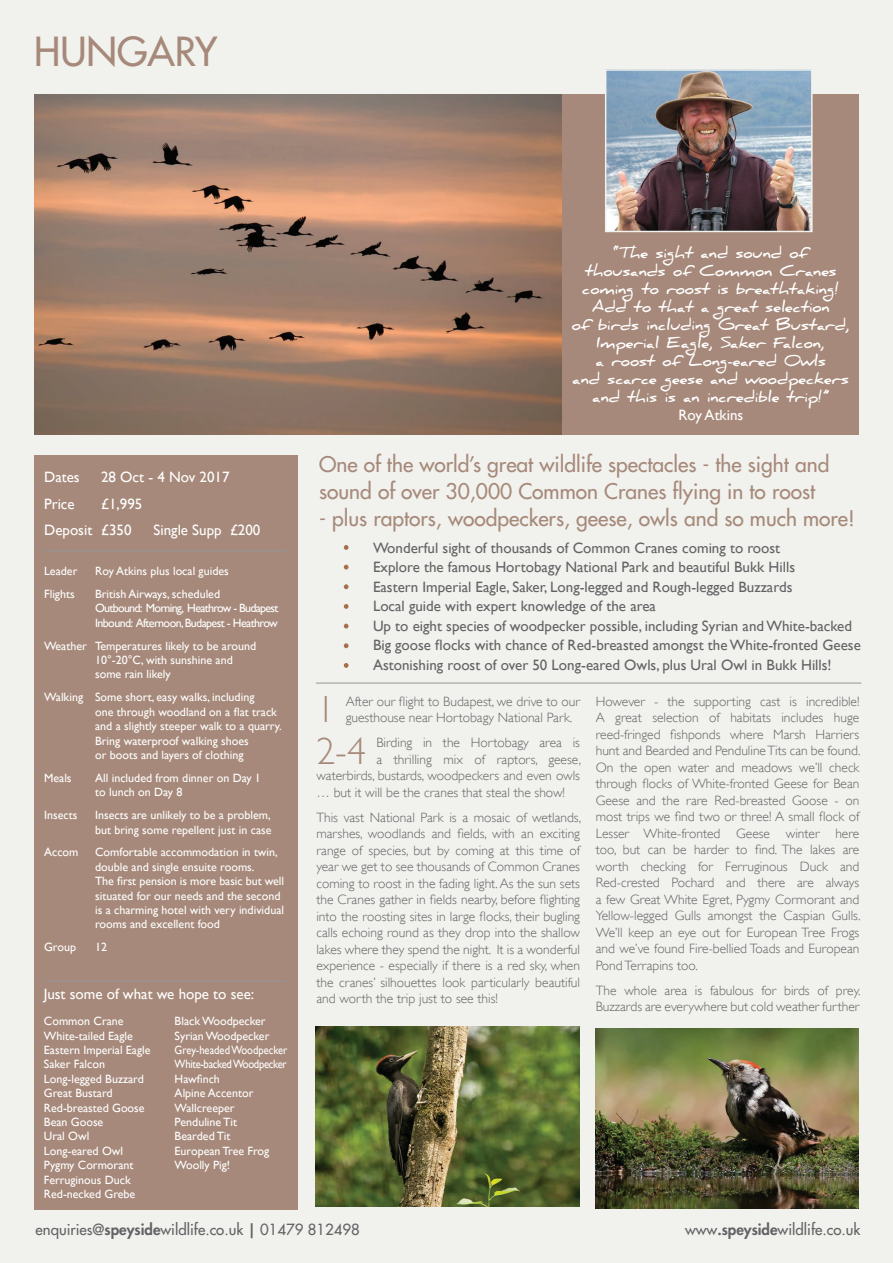
<style>
.page{position:relative;width:893px;height:1263px;background:#f1f1ed}
.page>*{position:absolute;margin:0;border:0;box-sizing:border-box;transform-origin:0 0}
.t1{font:500 39px "Futura Std";color:#a6897a}
.t2{font:300 37.65px "Gill Sans";color:#a6897a}
.t3{font:500 21px/27px "Futura Std";color:#a6897a}
.t4{font:15px/19.5px "Gill Sans";color:#636366}
.t5{font:700 15px/18px "Daniel";color:#fff;text-align:center}
.t6{font:15px "Gill Sans";color:#fff}
.t7{font:500 15px "Futura Std";color:#636366}
.t8{font:300 13.5px/16.5px "Gill Sans";color:#636366}
.t9{font:12px/14.4px "Gill Sans";color:#fff}
.t10{font:12px/14.4px "Gill Sans";letter-spacing:-.05em;color:#fff}
.t11{font:12px "Gill Sans";letter-spacing:-.025em;color:#fff;scale:.88 1}
.t12{font:12px "Gill Sans";color:#fff;scale:.88 1}
.s1{font-family:"Gill Sans";font-weight:400}
.s2{font-weight:800}
</style>
<div class="page">
<div style="left:34px;top:455px;width:264px;height:755px;background:#a6897a"></div>
<img style="left:34px;top:94px;width:528px;height:340px">
<div style="left:563px;top:94px;width:296px;height:340px;background:#a6897a"></div>
<img style="left:608px;top:72px;width:202px;height:157px">
<div style="left:605px;top:69px;width:208px;height:163px;border:2px solid #f1f1ed"></div>
<hr style="left:44px;top:551px;width:244px;height:1px;background:#939598">
<hr style="left:316px;top:683px;width:545px;height:1px;background:#939598">
<hr style="left:44px;top:981px;width:244px;height:1px;background:#939598">
<img style="left:595px;top:1029px;width:264px;height:180px">
<img style="left:316px;top:1027px;width:263px;height:180px">
<svg style="left:344px;top:663px;width:4px;height:5px"></svg>
<svg style="left:344px;top:643px;width:4px;height:5px"></svg>
<svg style="left:344px;top:624px;width:4px;height:4px"></svg>
<svg style="left:344px;top:604px;width:4px;height:5px"></svg>
<svg style="left:344px;top:584px;width:4px;height:5px"></svg>
<svg style="left:344px;top:565px;width:4px;height:4px"></svg>
<svg style="left:344px;top:545px;width:4px;height:5px"></svg>
<p class="t1" style="left:34px;top:27px;width:185px">HUNGARY</p>
<p class="t6" style="left:44px;top:468px;width:37px">Dates</p>
<p class="t6" style="left:101px;top:468px;width:130px">28 Oct - 4 Nov 2017</p>
<p class="t6" style="left:44px;top:495px;width:32px">Price</p>
<p class="t6" style="left:101px;top:495px;width:43px">£1,995</p>
<p class="t6" style="left:44px;top:522px;width:89px">Deposit £350</p>
<p class="t6" style="left:154px;top:522px;width:108px">Single Supp £200</p>
<p class="t9" style="left:44px;top:564px;width:35px">Leader</p>
<p class="t9" style="left:95px;top:564px;width:135px">Roy Atkins plus local guides</p>
<p class="t9" style="left:44px;top:586px;width:32px">Flights</p>
<p class="t10" style="left:95px;top:587px;width:185px">British Airways, scheduled<br>Outbound: Morning, Heathrow - Budapest<br>Inbound: Afternoon, Budapest - Heathrow</p>
<p class="t9" style="left:95px;top:638px;width:163px;text-indent:-51px">Weather Temperatures likely to be around<br>10°-20°C, with sunshine and some rain likely</p>
<p class="t9" style="left:95px;top:690px;width:188px;text-indent:-51px">Walking Some short, easy walks, including<br>one through woodland on a flat track and a slightly steeper walk to a quarry.<br>Bring waterproof walking shoes<br>or boots and layers of clothing</p>
<p class="t9" style="left:44px;top:770px;width:29px">Meals</p>
<p class="t9" style="left:95px;top:770px;width:167px">All included from dinner on Day 1 to lunch on Day 8</p>
<p class="t9" style="left:44px;top:808px;width:35px">Insects</p>
<p class="t9" style="left:95px;top:808px;width:178px">Insects are unlikely to be a problem, but bring some repellent just in case</p>
<p class="t9" style="left:44px;top:845px;width:36px">Accom</p>
<p class="t9" style="left:95px;top:845px;width:191px">Comfortable accommodation in twin, double and single ensuite rooms.<br>The first pension is more basic but well situated for our needs and the second is a charming hotel with very individual rooms and excellent food</p>
<p class="t9" style="left:44px;top:940px;width:33px">Group</p>
<p class="t9" style="left:95px;top:940px;width:13px">12</p>
<p class="t6" style="left:44px;top:985px;width:212px">Just some of what we hope to see:</p>
<p class="t9" style="left:44px;top:1014px;width:81px">Common Crane</p>
<p class="t9" style="left:44px;top:1028px;width:108px">White-tailed Eagle<br>Eastern Imperial Eagle</p>
<p class="t9" style="left:44px;top:1057px;width:63px">Saker Falcon</p>
<p class="t9" style="left:44px;top:1071px;width:101px">Long-legged Buzzard</p>
<p class="t9" style="left:44px;top:1086px;width:70px">Great Bustard</p>
<p class="t9" style="left:44px;top:1100px;width:102px">Red-breasted Goose</p>
<p class="t9" style="left:44px;top:1115px;width:61px">Bean Goose</p>
<p class="t9" style="left:44px;top:1129px;width:47px">Ural Owl</p>
<p class="t9" style="left:44px;top:1143px;width:81px">Long-eared Owl</p>
<p class="t9" style="left:44px;top:1158px;width:91px">Pygmy Cormorant</p>
<p class="t9" style="left:44px;top:1172px;width:88px">Ferruginous Duck</p>
<p class="t9" style="left:44px;top:1187px;width:93px">Red-necked Grebe</p>
<p class="t9" style="left:175px;top:1014px;width:93px">Black Woodpecker</p>
<p class="t9" style="left:175px;top:1028px;width:96px">Syrian Woodpecker</p>
<p class="t12" style="left:175px;top:1043px;width:130px">Grey-headed Woodpecker</p>
<p class="t11" style="left:175px;top:1057px;width:129px">White-backed Woodpecker</p>
<p class="t9" style="left:175px;top:1071px;width:47px">Hawfinch</p>
<p class="t9" style="left:175px;top:1086px;width:80px">Alpine Accentor</p>
<p class="t9" style="left:175px;top:1100px;width:61px">Wallcreeper</p>
<p class="t9" style="left:175px;top:1115px;width:64px">Penduline Tit</p>
<p class="t9" style="left:175px;top:1129px;width:96px">Bearded Tit<br>European Tree Frog</p>
<p class="t9" style="left:175px;top:1158px;width:57px">Woolly Pig!</p>
<p class="t5" style="left:572px;top:244px;width:279px">“The sight and sound of thousands of Common Cranes coming to roost is breathtaking!<br>Add to that a great selection<br>of birds including Great Bustard,<br>Imperial Eagle, Saker Falcon,<br>a roost of Long-eared Owls<br>and scarce geese and woodpeckers and this is an incredible trip!”<br><span class="s1">Roy Atkins</span></p>
<p class="t3" style="left:319px;top:451px;width:512px">One of the world’s great wildlife spectacles - the sight and sound of over 30,000 Common Cranes flying in to roost</p>
<p class="t3" style="left:319px;top:505px;width:537px">- plus raptors, woodpeckers, geese, owls and so much more!</p>
<p class="t4" style="left:373px;top:538px;width:409px">Wonderful sight of thousands of Common Cranes coming to roost</p>
<p class="t4" style="left:373px;top:558px;width:424px">Explore the famous Hortobagy National Park and beautiful Bukk Hills</p>
<p class="t4" style="left:373px;top:577px;width:421px">Eastern Imperial Eagle, Saker, Long-legged and Rough-legged Buzzards</p>
<p class="t4" style="left:373px;top:597px;width:284px">Local guide with expert knowledge of the area</p>
<p class="t4" style="left:373px;top:616px;width:480px">Up to eight species of woodpecker possible, including Syrian and White-backed</p>
<p class="t4" style="left:373px;top:636px;width:489px">Big goose flocks with chance of Red-breasted amongst the White-fronted Geese<br>Astonishing roost of over 50 Long-eared Owls, plus Ural Owl in Bukk Hills!</p>
<p class="t2" style="left:316px;top:688px;width:20px">1</p>
<p class="t8" style="left:346px;top:693px;width:236px">After our flight to Budapest, we drive to our guesthouse near Hortobagy National Park.</p>
<p class="t2" style="left:316px;top:730px;width:51px">2-4</p>
<p class="t8" style="left:376px;top:734px;width:205px">Birding in the Hortobagy area is</p>
<p class="t8" style="left:376px;top:751px;width:206px">a thrilling mix of raptors, geese,</p>
<p class="t8" style="left:316px;top:767px;width:265px">waterbirds, bustards, woodpeckers and even owls</p>
<p class="t8" style="left:316px;top:784px;width:250px">… but it will be the cranes that steal the show!</p>
<p class="t8" style="left:316px;top:809px;width:266px;text-align:justify">This vast National Park is a mosaic of wetlands, marshes, woodlands and fields, with an exciting range of species, but by coming at this time of year we get to see thousands of Common Cranes coming to roost in the fading light. As the sun sets the Cranes gather in fields nearby, before flighting into the roosting sites in large flocks, their bugling calls echoing round as they drop into the shallow lakes where they spend the night. It is a wonderful experience - especially if there is a red sky, when the cranes’ silhouettes look particularly beautiful and worth the trip just to see this!</p>
<p class="t8" style="left:596px;top:693px;width:266px;text-align:justify">However - the supporting cast is incredible!<br>A great selection of habitats includes huge reed-fringed fishponds where Marsh Harriers hunt and Bearded and Penduline Tits can be found.<br>On the open water and meadows we’ll check through flocks of White-fronted Geese for Bean Geese and the rare Red-breasted Goose - on most trips we find two or three! A small flock of Lesser White-fronted Geese winter here too, but can be harder to find. The lakes are worth checking for Ferruginous Duck and Red-crested Pochard and there are always a few Great White Egret, Pygmy Cormorant and Yellow-legged Gulls amongst the Caspian Gulls.<br>We’ll keep an eye out for European Tree Frogs and we’ve found Fire-bellied Toads and European Pond Terrapins too.</p>
<p class="t8" style="left:596px;top:982px;width:266px">The whole area is fabulous for birds of prey.<br>Buzzards are everywhere but cold weather further</p>
<p class="t7" style="left:36px;top:1220px;width:326px">enquiries@<span class="s2">speyside</span>wildlife.co.uk <span class="s2">|</span> 01479 812498</p>
<p class="t7" style="left:685px;top:1220px;width:177px">www<span class="s2">.speyside</span>wildlife.co.uk</p>
</div>
